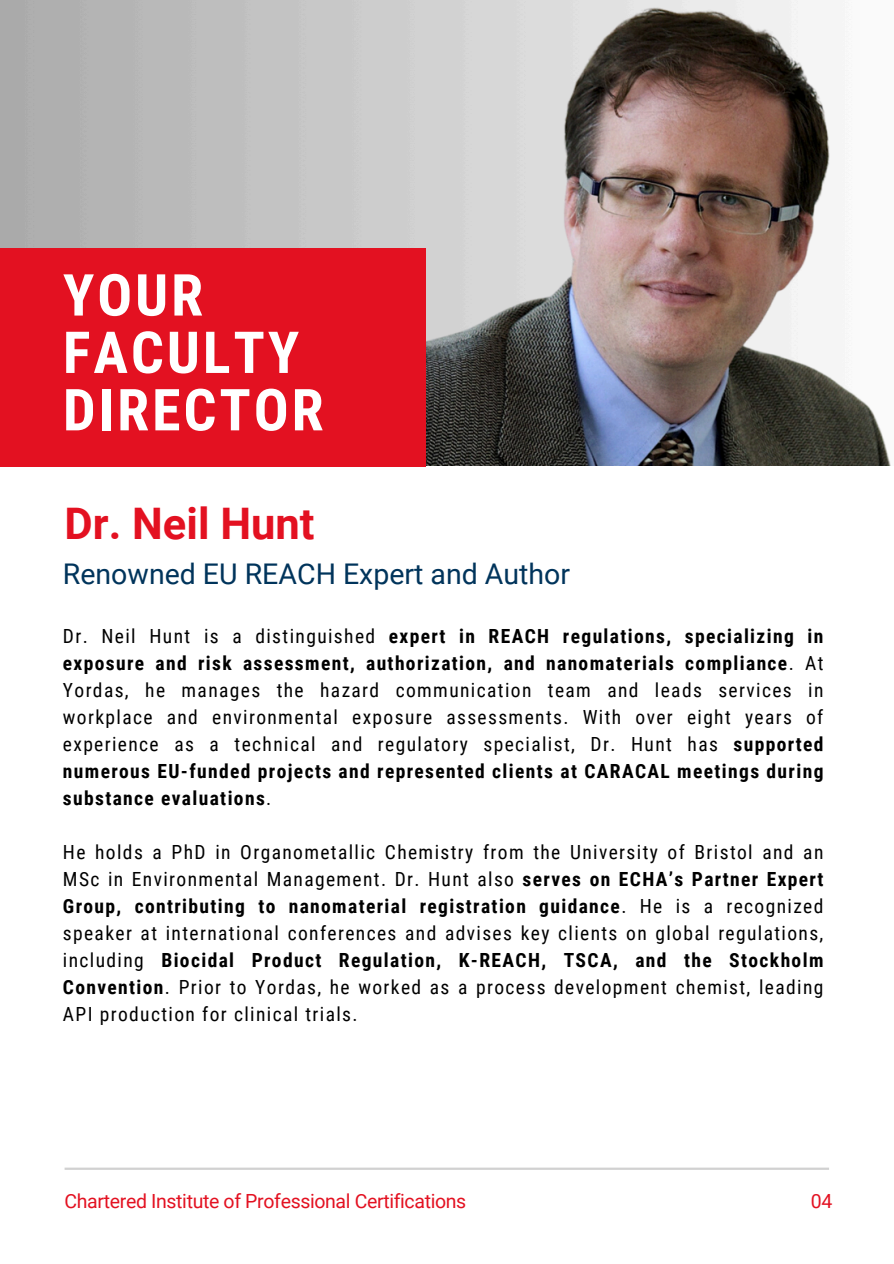
<style>
.page{position:relative;width:894px;height:1264px;background:#fff}
.page>*{position:absolute;margin:0;border:0;box-sizing:border-box;transform-origin:0 0}
.t1{font:700 57.9px/57.3px "Roboto Condensed";letter-spacing:.05em;color:#fff}
.t2{font:700 43.5px "Roboto";color:#e31121}
.t3{font:28.5px "Roboto";color:#00345b}
.t4{font:19.5px/27px "Roboto Condensed";letter-spacing:.07em;color:#000;text-align:justify}
.t5{font:19.5px "Roboto";letter-spacing:-.015em;color:#e31121}
.s1{font-weight:700}
</style>
<div class="page">
<img style="left:0;top:0;width:891px;height:466px">
<div style="left:0;top:248px;width:425px;height:218px;background:#e31121"></div>
<hr style="left:65px;top:1167px;width:763px;height:2px;background:#d1d1d1">
<h1 class="t1" style="left:63px;top:267px;width:262px">YOUR<br>FACULTY<br>DIRECTOR</h1>
<p class="t2" style="left:65px;top:499px;width:251px">Dr. Neil Hunt</p>
<p class="t3" style="left:63px;top:557px;width:508px">Renowned EU REACH Expert and Author</p>
<h2 class="t4" style="left:63px;top:623px;width:761px">Dr. Neil Hunt is a distinguished <span class="s1">expert in REACH regulations, specializing in exposure and risk assessment, authorization, and nanomaterials compliance</span>. At Yordas, he manages the hazard communication team and leads services in workplace and environmental exposure assessments. With over eight years of experience as a technical and regulatory specialist, Dr. Hunt has <span class="s1">supported numerous EU-funded projects and represented clients at CARACAL meetings during substance evaluations</span>.</h2>
<h3 class="t4" style="left:63px;top:839px;width:761px">He holds a PhD in Organometallic Chemistry from the University of Bristol and an MSc in Environmental Management. Dr. Hunt also <span class="s1">serves on ECHA’s Partner Expert Group, contributing to nanomaterial registration guidance</span>. He is a recognized speaker at international conferences and advises key clients on global regulations, including <span class="s1">Biocidal Product Regulation, K-REACH, TSCA, and the Stockholm Convention</span>. Prior to Yordas, he worked as a process development chemist, leading API production for clinical trials.</h3>
<p class="t5" style="left:65px;top:1189px;width:403px">Chartered Institute of Professional Certifications</p>
<p class="t5" style="left:810px;top:1189px;width:23px">04</p>
</div>
